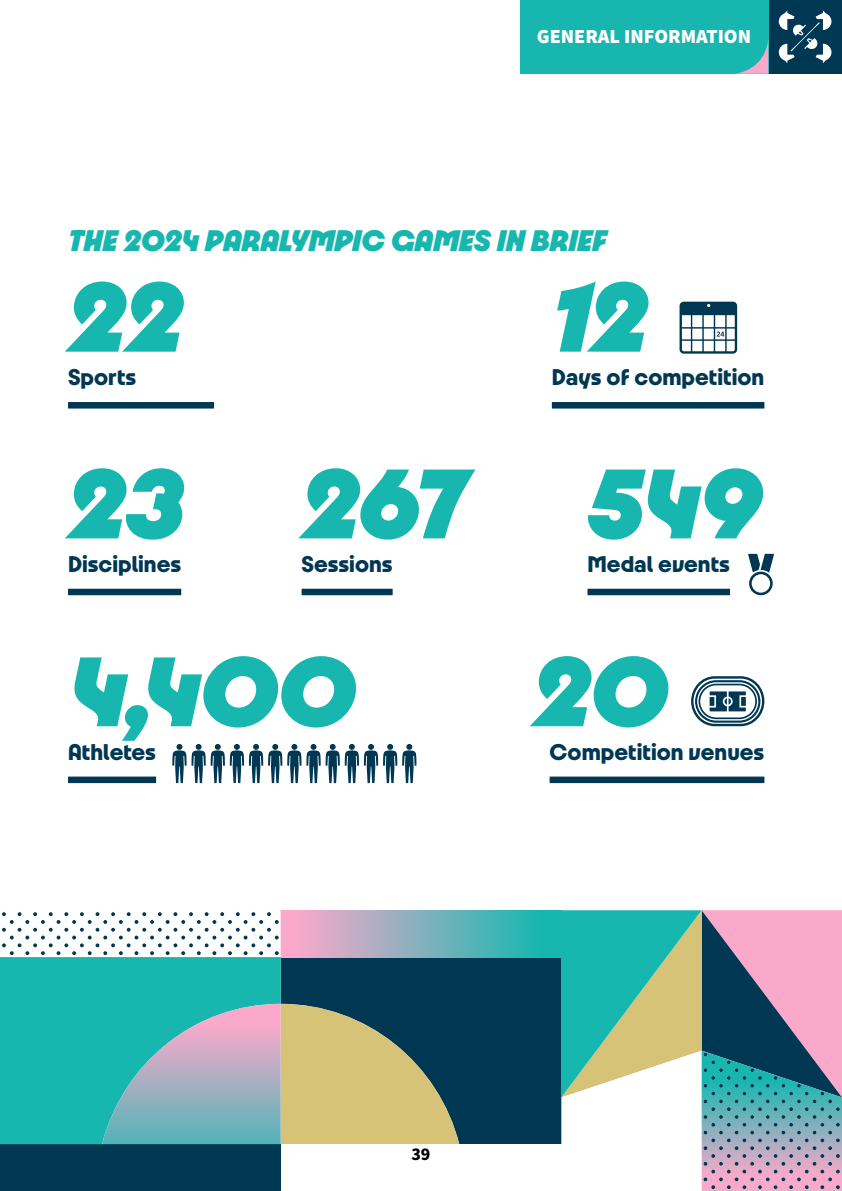
<style>
.page{position:relative;width:842px;height:1191px;background:#fff}
.page>*{position:absolute;margin:0;border:0;box-sizing:border-box;transform-origin:0 0}
.t1{font:italic 900 105.8px "Paris 2024";color:#17b7b0}
.t2{font:italic 900 32px "Paris 2024";color:#17b7b0}
.t3{font:700 24.4px "Paris 2024";color:#003853}
.t4{font:900 20px "Source Sans Pro";color:#fff}
.t5{font:700 18px "Source Sans Pro";color:#000}
</style>
<div class="page">
<div style="left:768px;top:0;width:74px;height:74px;background:#003853"></div>
<svg style="left:561px;top:910px;width:281px;height:281px"></svg>
<div style="left:281px;top:957px;width:280px;height:187px;background:#003853"></div>
<div style="left:281px;top:910px;width:280px;height:47px;background:linear-gradient(to right,#ffa8cc,#08b8ae)"></div>
<div style="left:0;top:1144px;width:281px;height:47px;background:#003853"></div>
<div style="left:0;top:957px;width:281px;height:187px;background:#17b7b0"></div>
<svg style="left:102px;top:1003px;width:357px;height:141px;background:#8ea895"></svg>
<svg style="left:2px;top:910px;width:279px;height:47px"></svg>
<div style="left:520px;top:0;width:248px;height:74px;background:#17b7b0"></div>
<svg style="left:779px;top:11px;width:52px;height:52px"></svg>
<svg style="left:733px;top:42px;width:35px;height:32px"></svg>
<div style="left:68px;top:402px;width:146px;height:6px;background:#003853"></div>
<div style="left:68px;top:776px;width:88px;height:7px;background:#003853"></div>
<div style="left:552px;top:402px;width:212px;height:6px;background:#003853"></div>
<div style="left:68px;top:589px;width:113px;height:6px;background:#003853"></div>
<div style="left:302px;top:589px;width:91px;height:6px;background:#003853"></div>
<div style="left:587px;top:589px;width:143px;height:6px;background:#003853"></div>
<div style="left:550px;top:776px;width:214px;height:7px;background:#003853"></div>
<svg style="left:691px;top:676px;width:73px;height:50px"></svg>
<svg style="left:748px;top:554px;width:26px;height:41px"></svg>
<svg style="left:172px;top:744px;width:244px;height:39px"></svg>
<svg style="left:679px;top:302px;width:58px;height:52px"></svg>
<p class="t4" style="left:537px;top:23px;width:26px">GENERAL</p>
<p class="t4" style="left:624px;top:23px;width:13px">INFORMATION</p>
<h2 class="t2" style="left:68px;top:219px;width:540px">THE 2024 PARALYMPIC GAMES IN BRIEF</h2>
<h1 class="t1" style="left:68px;top:248px;width:116px">22</h1>
<h1 class="t1" style="left:552px;top:248px;width:97px">12</h1>
<p class="t3" style="left:68px;top:362px;width:70px">Sports</p>
<p class="t3" style="left:552px;top:362px;width:214px">Days of competition</p>
<h1 class="t1" style="left:68px;top:434px;width:694px">23 267 549</h1>
<p class="t3" style="left:68px;top:548px;width:115px">Disciplines</p>
<p class="t3" style="left:302px;top:548px;width:93px">Sessions</p>
<p class="t3" style="left:587px;top:548px;width:144px">Medal events</p>
<h1 class="t1" style="left:68px;top:622px;width:289px">4,400</h1>
<p class="t3" style="left:68px;top:736px;width:90px">Athletes</p>
<h1 class="t1" style="left:533px;top:622px;width:137px">20</h1>
<p class="t3" style="left:550px;top:736px;width:216px">Competition venues</p>
<p class="t5" style="left:411px;top:1141px;width:21px">39</p>
</div>
